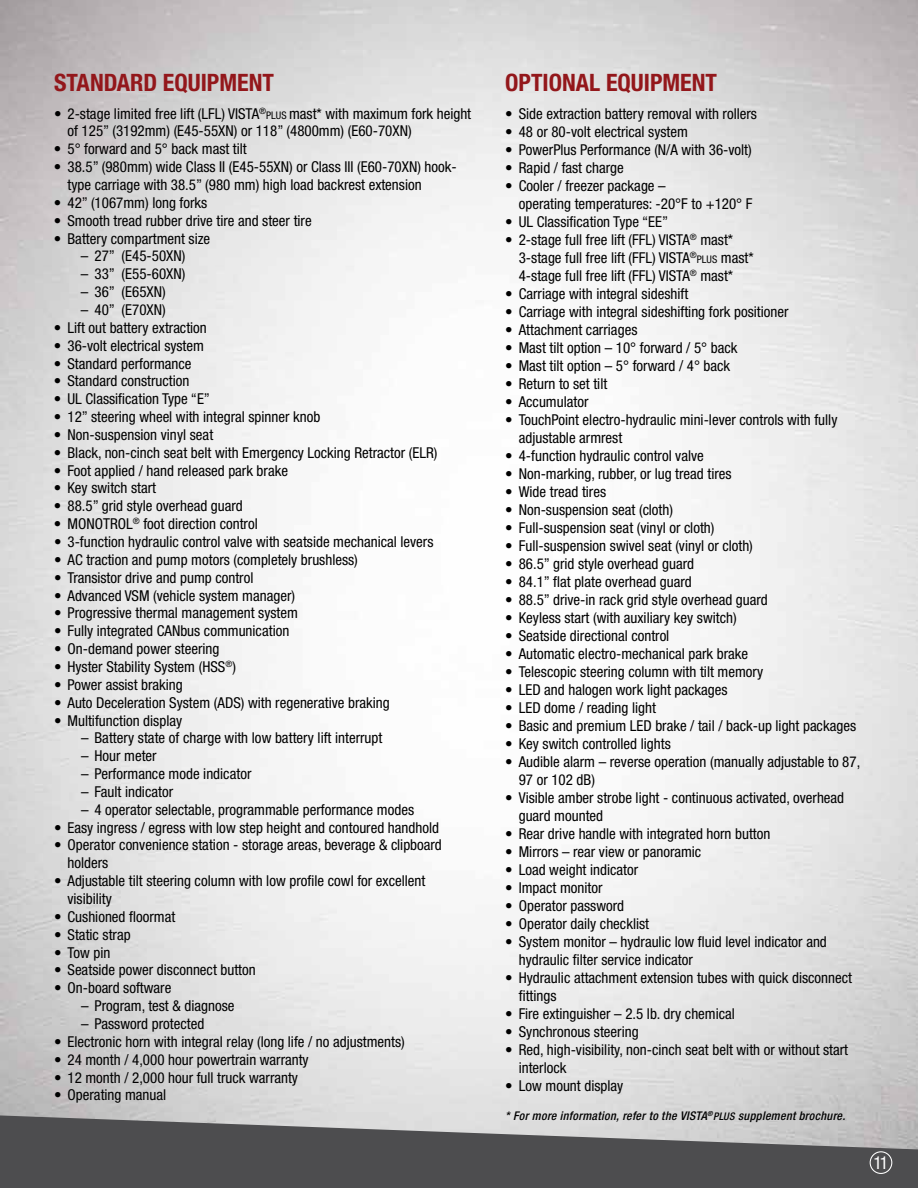
<style>
.page{position:relative;width:918px;height:1188px;background:#fff}
.page>*{position:absolute;margin:0;border:0;box-sizing:border-box;transform-origin:0 0}
.t1{font:700 condensed 24px "Helvetica Neue LT Std";color:#93171b}
.t2{font:condensed 17.85px "Helvetica Neue LT Std";color:#fff}
.t3{font:condensed 15px/18px "Helvetica Neue LT Std";color:#000}
.t4{font:italic 500 condensed 12px "Helvetica Neue LT Std";letter-spacing:.03em;color:#000}
.s1{font-size:10.5px}
</style>
<div class="page">
<svg style="left:0;top:1115px;width:918px;height:73px;background:#6c6c6d"></svg>
<div style="left:870px;top:1151px;width:22px;height:23px;border:1px solid #fff;border-radius:50%"></div>
<h1 class="t1" style="left:54px;top:68px;width:222px">STANDARD EQUIPMENT</h1>
<h1 class="t1" style="left:505px;top:68px;width:213px">OPTIONAL EQUIPMENT</h1>
<p class="t3" style="left:67px;top:104px;width:405px;text-indent:-13px">• 2-stage limited free lift (LFL) VISTA<sup>®</sup><span class="s1">PLUS</span> mast* with maximum fork height of 125” (3192mm) (E45-55XN) or 118” (4800mm) (E60-70XN)</p>
<p class="t3" style="left:54px;top:140px;width:194px">• 5° forward and 5° back mast tilt</p>
<p class="t3" style="left:67px;top:158px;width:391px;text-indent:-13px">• 38.5” (980mm) wide Class II (E45-55XN) or Class III (E60-70XN) hook&shy;type carriage with 38.5” (980 mm) high load backrest extension</p>
<p class="t3" style="left:54px;top:193px;width:155px">• 42” (1067mm) long forks</p>
<p class="t3" style="left:54px;top:211px;width:259px">• Smooth tread rubber drive tire and steer tire</p>
<p class="t3" style="left:54px;top:229px;width:158px">• Battery compartment size</p>
<p class="t3" style="left:81px;top:247px;width:106px">– 27” (E45-50XN)</p>
<p class="t3" style="left:81px;top:265px;width:106px">– 33” (E55-60XN)</p>
<p class="t3" style="left:81px;top:283px;width:86px">– 36” (E65XN)</p>
<p class="t3" style="left:81px;top:301px;width:86px">– 40” (E70XN)</p>
<p class="t3" style="left:54px;top:318px;width:154px">• Lift out battery extraction</p>
<p class="t3" style="left:54px;top:336px;width:152px">• 36-volt electrical system</p>
<p class="t3" style="left:54px;top:354px;width:139px">• Standard performance</p>
<p class="t3" style="left:54px;top:372px;width:137px">• Standard construction</p>
<p class="t3" style="left:54px;top:390px;width:158px">• UL Classification Type “E”</p>
<p class="t3" style="left:54px;top:408px;width:268px">• 12” steering wheel with integral spinner knob</p>
<p class="t3" style="left:54px;top:426px;width:161px">• Non-suspension vinyl seat</p>
<p class="t3" style="left:54px;top:443px;width:385px">• Black, non-cinch seat belt with Emergency Locking Retractor (ELR)</p>
<p class="t3" style="left:54px;top:461px;width:236px">• Foot applied / hand released park brake</p>
<p class="t3" style="left:54px;top:479px;width:104px">• Key switch start</p>
<p class="t3" style="left:54px;top:497px;width:190px">• 88.5” grid style overhead guard</p>
<p class="t3" style="left:54px;top:515px;width:205px">• MONOTROL<sup>®</sup> foot direction control</p>
<p class="t3" style="left:54px;top:533px;width:381px">• 3-function hydraulic control valve with seatside mechanical levers</p>
<p class="t3" style="left:54px;top:550px;width:305px">• AC traction and pump motors (completely brushless)</p>
<p class="t3" style="left:54px;top:568px;width:201px">• Transistor drive and pump control</p>
<p class="t3" style="left:54px;top:586px;width:243px">• Advanced VSM (vehicle system manager)</p>
<p class="t3" style="left:54px;top:604px;width:246px">• Progressive thermal management system</p>
<p class="t3" style="left:54px;top:622px;width:237px">• Fully integrated CANbus communication</p>
<p class="t3" style="left:54px;top:640px;width:167px">• On-demand power steering</p>
<p class="t3" style="left:54px;top:658px;width:184px">• Hyster Stability System (HSS<sup>®</sup>)</p>
<p class="t3" style="left:54px;top:675px;width:130px">• Power assist braking</p>
<p class="t3" style="left:54px;top:693px;width:337px">• Auto Deceleration System (ADS) with regenerative braking</p>
<p class="t3" style="left:54px;top:711px;width:130px">• Multifunction display</p>
<p class="t3" style="left:81px;top:729px;width:303px">– Battery state of charge with low battery lift interrupt</p>
<p class="t3" style="left:81px;top:747px;width:77px">– Hour meter</p>
<p class="t3" style="left:81px;top:765px;width:172px">– Performance mode indicator</p>
<p class="t3" style="left:81px;top:783px;width:94px">– Fault indicator</p>
<p class="t3" style="left:81px;top:800px;width:335px">– 4 operator selectable, programmable performance modes</p>
<p class="t3" style="left:54px;top:818px;width:387px">• Easy ingress / egress with low step height and contoured handhold</p>
<p class="t3" style="left:68px;top:836px;width:376px;text-indent:-14px">• Operator convenience station - storage areas, beverage &amp; clipboard holders</p>
<p class="t3" style="left:68px;top:872px;width:359px;text-indent:-14px">• Adjustable tilt steering column with low profile cowl for excellent visibility</p>
<p class="t3" style="left:54px;top:907px;width:123px">• Cushioned floormat</p>
<p class="t3" style="left:54px;top:925px;width:78px">• Static strap</p>
<p class="t3" style="left:54px;top:943px;width:58px">• Tow pin</p>
<p class="t3" style="left:54px;top:961px;width:203px">• Seatside power disconnect button</p>
<p class="t3" style="left:54px;top:979px;width:119px">• On-board software</p>
<p class="t3" style="left:81px;top:997px;width:155px">– Program, test &amp; diagnose</p>
<p class="t3" style="left:81px;top:1015px;width:125px">– Password protected</p>
<p class="t3" style="left:54px;top:1032px;width:352px">• Electronic horn with integral relay (long life / no adjustments)</p>
<p class="t3" style="left:54px;top:1050px;width:256px">• 24 month / 4,000 hour powertrain warranty</p>
<p class="t3" style="left:54px;top:1068px;width:246px">• 12 month / 2,000 hour full truck warranty</p>
<p class="t3" style="left:54px;top:1086px;width:114px">• Operating manual</p>
<p class="t3" style="left:505px;top:104px;width:253px">• Side extraction battery removal with rollers</p>
<p class="t3" style="left:505px;top:122px;width:184px">• 48 or 80-volt electrical system</p>
<p class="t3" style="left:505px;top:140px;width:248px">• PowerPlus Performance (N/A with 36-volt)</p>
<p class="t3" style="left:505px;top:158px;width:120px">• Rapid / fast charge</p>
<p class="t3" style="left:519px;top:176px;width:235px;text-indent:-14px">• Cooler / freezer package –<br>operating temperatures: -20°F to +120° F</p>
<p class="t3" style="left:505px;top:212px;width:165px">• UL Classification Type “EE”</p>
<p class="t3" style="left:519px;top:230px;width:236px;text-indent:-13px">• 2-stage full free lift (FFL) VISTA<sup>®</sup> mast*<br>3-stage full free lift (FFL) VISTA<sup>®</sup><span class="s1">PLUS</span> mast*<br>4-stage full free lift (FFL) VISTA<sup>®</sup> mast*</p>
<p class="t3" style="left:505px;top:284px;width:185px">• Carriage with integral sideshift</p>
<p class="t3" style="left:505px;top:302px;width:285px">• Carriage with integral sideshifting fork positioner</p>
<p class="t3" style="left:505px;top:320px;width:134px">• Attachment carriages</p>
<p class="t3" style="left:505px;top:338px;width:234px">• Mast tilt option – 10° forward / 5° back</p>
<p class="t3" style="left:505px;top:356px;width:227px">• Mast tilt option – 5° forward / 4° back</p>
<p class="t3" style="left:505px;top:374px;width:104px">• Return to set tilt</p>
<p class="t3" style="left:505px;top:392px;width:85px">• Accumulator</p>
<p class="t3" style="left:519px;top:410px;width:320px;text-indent:-14px">• TouchPoint electro-hydraulic mini-lever controls with fully adjustable armrest</p>
<p class="t3" style="left:505px;top:446px;width:200px">• 4-function hydraulic control valve</p>
<p class="t3" style="left:505px;top:464px;width:228px">• Non-marking, rubber, or lug tread tires</p>
<p class="t3" style="left:505px;top:482px;width:102px">• Wide tread tires</p>
<p class="t3" style="left:505px;top:500px;width:169px">• Non-suspension seat (cloth)</p>
<p class="t3" style="left:505px;top:518px;width:211px">• Full-suspension seat (vinyl or cloth)</p>
<p class="t3" style="left:505px;top:536px;width:249px">• Full-suspension swivel seat (vinyl or cloth)</p>
<p class="t3" style="left:505px;top:554px;width:190px">• 86.5” grid style overhead guard</p>
<p class="t3" style="left:505px;top:572px;width:188px">• 84.1” flat plate overhead guard</p>
<p class="t3" style="left:505px;top:590px;width:264px">• 88.5” drive-in rack grid style overhead guard</p>
<p class="t3" style="left:505px;top:608px;width:233px">• Keyless start (with auxiliary key switch)</p>
<p class="t3" style="left:505px;top:626px;width:166px">• Seatside directional control</p>
<p class="t3" style="left:505px;top:644px;width:244px">• Automatic electro-mechanical park brake</p>
<p class="t3" style="left:505px;top:662px;width:260px">• Telescopic steering column with tilt memory</p>
<p class="t3" style="left:505px;top:680px;width:224px">• LED and halogen work light packages</p>
<p class="t3" style="left:505px;top:698px;width:152px">• LED dome / reading light</p>
<p class="t3" style="left:505px;top:716px;width:352px">• Basic and premium LED brake / tail / back-up light packages</p>
<p class="t3" style="left:505px;top:734px;width:167px">• Key switch controlled lights</p>
<p class="t3" style="left:519px;top:752px;width:343px;text-indent:-14px">• Audible alarm – reverse operation (manually adjustable to 87,<br>97 or 102 dB)</p>
<p class="t3" style="left:519px;top:788px;width:327px;text-indent:-14px">• Visible amber strobe light - continuous activated, overhead guard mounted</p>
<p class="t3" style="left:505px;top:824px;width:267px">• Rear drive handle with integrated horn button</p>
<p class="t3" style="left:505px;top:842px;width:198px">• Mirrors – rear view or panoramic</p>
<p class="t3" style="left:505px;top:860px;width:135px">• Load weight indicator</p>
<p class="t3" style="left:505px;top:878px;width:99px">• Impact monitor</p>
<p class="t3" style="left:505px;top:896px;width:121px">• Operator password</p>
<p class="t3" style="left:505px;top:914px;width:145px">• Operator daily checklist</p>
<p class="t3" style="left:519px;top:932px;width:310px;text-indent:-14px">• System monitor – hydraulic low fluid level indicator and hydraulic filter service indicator</p>
<p class="t3" style="left:519px;top:968px;width:335px;text-indent:-14px">• Hydraulic attachment extension tubes with quick disconnect fittings</p>
<p class="t3" style="left:505px;top:1004px;width:231px">• Fire extinguisher – 2.5 lb. dry chemical</p>
<p class="t3" style="left:505px;top:1022px;width:135px">• Synchronous steering</p>
<p class="t3" style="left:519px;top:1040px;width:331px;text-indent:-14px">• Red, high-visibility, non-cinch seat belt with or without start interlock</p>
<p class="t3" style="left:505px;top:1076px;width:120px">• Low mount display</p>
<p class="t4" style="left:505px;top:1109px;width:341px">* For more information, refer to the VISTA<sup>®</sup><span class="s1">PLUS</span> supplement brochure.</p>
<p class="t2" style="left:874px;top:1152px;width:16px">11</p>
</div>
